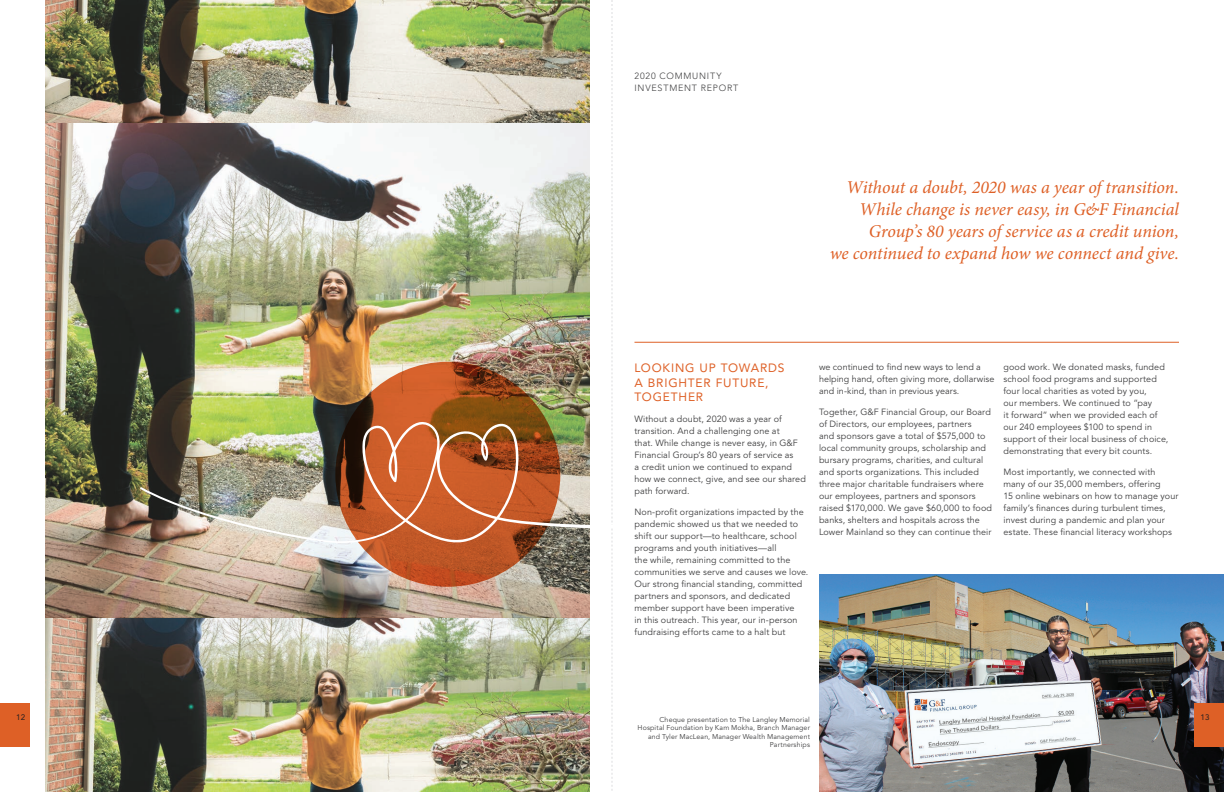
<style>
.page{position:relative;width:1224px;height:792px;background:#fff}
.page>*{position:absolute;margin:0;border:0;box-sizing:border-box;transform-origin:0 0}
.t1{font:italic 18px/22px "Minion Pro";letter-spacing:-.005em;color:#de6026;text-align:right}
.t2{font:12px/14.4px "Avenir LT Std";letter-spacing:.065em;color:#de6026}
.t3{font:9px/12px "Avenir LT Std";letter-spacing:.01em;color:#3e3e3f}
.t4{font:300 9px/12px "Avenir LT Std";letter-spacing:.085em;color:#3e3e3f}
.t5{font:8px "Avenir LT Std";color:#231f20}
.t6{font:7px/8.4px "Avenir LT Std";letter-spacing:.02em;color:#3e3e3f;text-align:right}
</style>
<div class="page">
<div style="left:0;top:703px;width:29px;height:43px;background:#de6026"></div>
<svg style="left:612px;top:0;width:1px;height:791px"></svg>
<img style="left:46px;top:617px;width:544px;height:175px">
<img style="left:46px;top:122px;width:544px;height:495px">
<img style="left:46px;top:0;width:544px;height:122px">
<svg style="left:335px;top:362px;width:225px;height:225px;background:#ac5020"></svg>
<img style="left:313px;top:421px;width:300px;height:123px">
<img style="left:138px;top:485px;width:179px;height:57px">
<img style="left:819px;top:574px;width:405px;height:218px">
<hr style="left:634px;top:342px;width:545px;height:1px;background:#de6026">
<div style="left:1195px;top:703px;width:29px;height:43px;background:#de6026"></div>
<p class="t5" style="left:16px;top:713px;width:11px">30</p>
<p class="t5" style="left:16px;top:713px;width:11px">12</p>
<p class="t4" style="left:634px;top:70px;width:105px">2020 COMMUNITY<br>INVESTMENT REPORT</p>
<h1 class="t1" style="left:830px;top:176px;width:351px">Without a doubt, 2020 was a year of transition.<br>While change is never easy, in G&amp;F Financial Group’s 80 years of service as a credit union,<br>we continued to expand how we connect and give.</h1>
<h2 class="t2" style="left:634px;top:361px;width:152px">LOOKING UP TOWARDS<br>A BRIGHTER FUTURE,<br>TOGETHER</h2>
<p class="t3" style="left:634px;top:413px;width:173px">Without a doubt, 2020 was a year of transition. And a challenging one at<br>that. While change is never easy, in G&amp;F Financial Group’s 80 years of service as<br>a credit union we continued to expand how we connect, give, and see our shared path forward.</p>
<p class="t3" style="left:634px;top:506px;width:176px">Non-profit organizations impacted by the pandemic showed us that we needed to shift our support—to healthcare, school programs and youth initiatives—all<br>the while, remaining committed to the communities we serve and causes we love.<br>Our strong financial standing, committed partners and sponsors, and dedicated member support have been imperative<br>in this outreach. This year, our in-person fundraising efforts came to a halt but</p>
<p class="t3" style="left:819px;top:361px;width:177px">we continued to find new ways to lend a helping hand, often giving more, dollarwise and in-kind, than in previous years.</p>
<p class="t3" style="left:819px;top:406px;width:175px">Together, G&amp;F Financial Group, our Board of Directors, our employees, partners<br>and sponsors gave a total of $575,000 to local community groups, scholarship and bursary programs, charities, and cultural and sports organizations. This included three major charitable fundraisers where our employees, partners and sponsors raised $170,000. We gave $60,000 to food banks, shelters and hospitals across the Lower Mainland so they can continue their</p>
<p class="t3" style="left:1004px;top:361px;width:166px">good work. We donated masks, funded school food programs and supported four local charities as voted by you,<br>our members. We continued to “pay<br>it forward” when we provided each of our 240 employees $100 to spend in support of their local business of choice, demonstrating that every bit counts.</p>
<p class="t3" style="left:1004px;top:466px;width:176px">Most importantly, we connected with many of our 35,000 members, offering<br>15 online webinars on how to manage your family’s finances during turbulent times, invest during a pandemic and plan your estate. These financial literacy workshops</p>
<p class="t6" style="left:638px;top:715px;width:174px">Cheque presentation to The Langley Memorial Hospital Foundation by Kam Mokha, Branch Manager and Tyler MacLean, Manager Wealth Management Partnerships</p>
<p class="t5" style="left:1201px;top:713px;width:11px">13</p>
</div>
